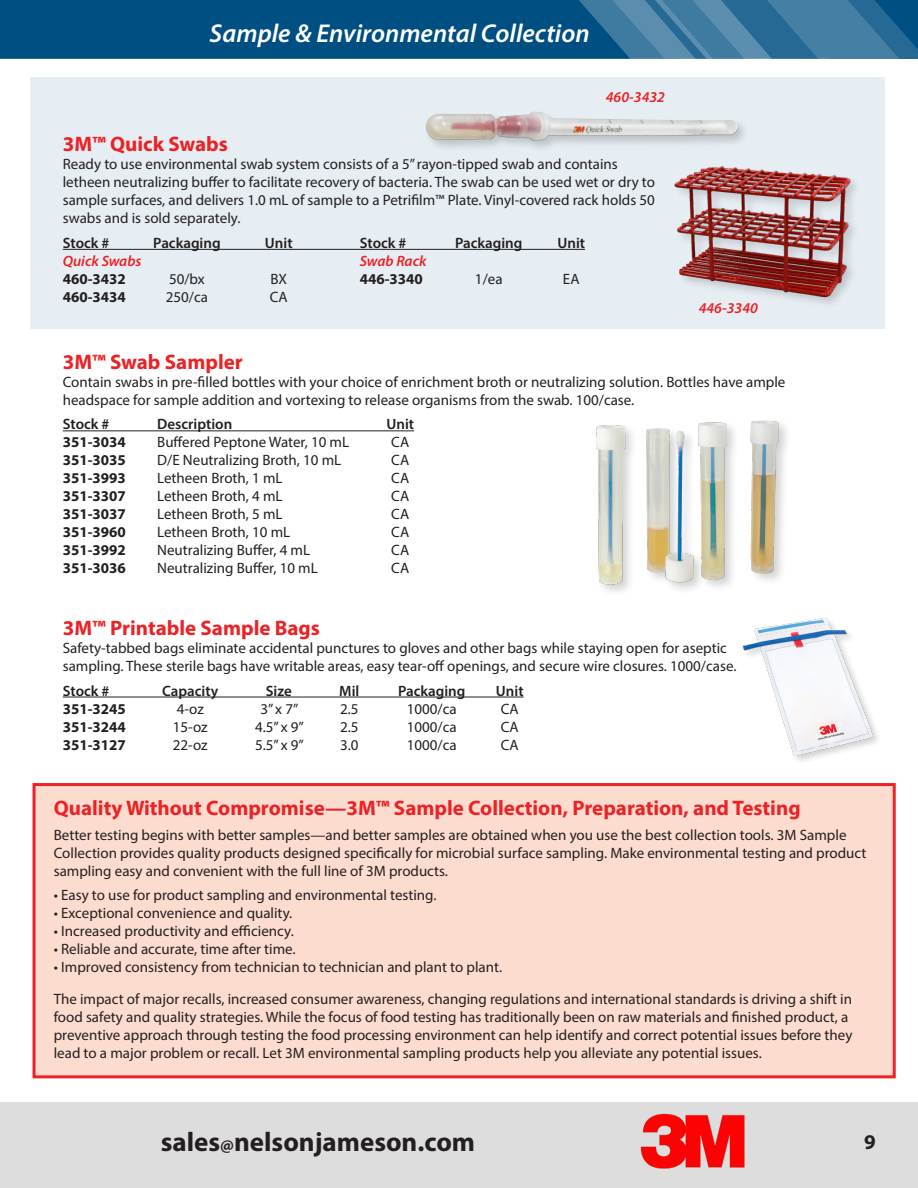
<style>
.page{position:relative;width:918px;height:1188px;background:#fff}
.page>*{position:absolute;margin:0;border:0;box-sizing:border-box;transform-origin:0 0}
.t1{font:700 27px "Myriad Pro";color:#231f20}
.Product_Title{font:italic 600 25.8px "Myriad Pro";color:#fff}
.Product_Title-2{font:700 21px "Myriad Pro";color:#eb2226}
.t2{font:700 21px "Myriad Pro";color:#231f20}
.Body{font:15px/18px "Myriad Pro";color:#231f20}
.Chart_Data{font:15px "Myriad Pro";color:#231f20}
.Chart_Data-2{font:700 15px "Myriad Pro";color:#231f20}
.Chart_Title{font:600 15px "Myriad Pro";color:#231f20}
.Subheading{font:italic 600 15px "Myriad Pro";color:#eb2226}
.s1{font-size:18px}
</style>
<div class="page">
<div style="left:0;top:0;width:572px;height:59px;background:#004f83"></div>
<svg style="left:572px;top:0;width:346px;height:59px;background:#37749d"></svg>
<div style="left:0;top:1102px;width:918px;height:86px;background:#dedddd"></div>
<div style="left:30px;top:77px;width:855px;height:251px;background:#e6edf3"></div>
<img style="left:640px;top:1113px;width:105px;height:56px">
<div style="left:33px;top:783px;width:863px;height:295px;background:#fcdccf;border:3px solid #eb2226"></div>
<img style="left:742px;top:618px;width:136px;height:143px">
<hr style="left:63px;top:697px;width:461px;height:1px;background:#231f20">
<hr style="left:63px;top:430px;width:351px;height:1px;background:#231f20">
<img style="left:596px;top:420px;width:190px;height:167px">
<hr style="left:63px;top:249px;width:522px;height:1px;background:#231f20">
<img style="left:674px;top:166px;width:181px;height:134px">
<div style="left:424px;top:109px;width:326px;height:44px;background:#231f20;opacity:.2"></div>
<img style="left:426px;top:112px;width:312px;height:30px">
<p class="Product_Title" style="left:210px;top:16px;width:382px">Sample &amp; Environmental Collection</p>
<p class="Subheading" style="left:606px;top:87px;width:61px">460-3432</p>
<p class="Product_Title-2" style="left:63px;top:130px;width:167px">3M™ Quick Swabs</p>
<p class="Body" style="left:63px;top:155px;width:594px">Ready to use environmental swab system consists of a 5” rayon-tipped swab and contains letheen neutralizing buffer to facilitate recovery of bacteria. The swab can be used wet or dry to sample surfaces, and delivers 1.0 mL of sample to a Petrifilm™ Plate. Vinyl-covered rack holds 50 swabs and is sold separately.</p>
<p class="Chart_Title" style="left:63px;top:233px;width:48px">Stock #</p>
<p class="Chart_Title" style="left:153px;top:233px;width:69px">Packaging</p>
<p class="Chart_Title" style="left:265px;top:233px;width:29px">Unit</p>
<p class="Chart_Title" style="left:360px;top:233px;width:48px">Stock #</p>
<p class="Chart_Title" style="left:455px;top:233px;width:69px">Packaging</p>
<p class="Chart_Title" style="left:557px;top:233px;width:29px">Unit</p>
<p class="Subheading" style="left:63px;top:251px;width:80px">Quick Swabs</p>
<p class="Subheading" style="left:360px;top:251px;width:68px">Swab Rack</p>
<p class="Chart_Data-2" style="left:63px;top:269px;width:65px">460-3432</p>
<p class="Chart_Data" style="left:169px;top:270px;width:37px">50/bx</p>
<p class="Chart_Data" style="left:270px;top:270px;width:18px">BX</p>
<p class="Chart_Data-2" style="left:360px;top:269px;width:65px">446-3340</p>
<p class="Chart_Data" style="left:475px;top:270px;width:29px">1/ea</p>
<p class="Chart_Data" style="left:563px;top:270px;width:18px">EA</p>
<p class="Chart_Data-2" style="left:63px;top:287px;width:65px">460-3434</p>
<p class="Chart_Data" style="left:166px;top:288px;width:44px">250/ca</p>
<p class="Chart_Data" style="left:270px;top:288px;width:19px">CA</p>
<p class="Subheading" style="left:699px;top:298px;width:61px">446-3340</p>
<p class="Product_Title-2" style="left:63px;top:348px;width:182px">3M™ Swab Sampler</p>
<p class="Body" style="left:63px;top:372px;width:724px">Contain swabs in pre-filled bottles with your choice of enrichment broth or neutralizing solution. Bottles have ample headspace for sample addition and vortexing to release organisms from the swab. 100/case.</p>
<p class="Chart_Title" style="left:63px;top:415px;width:48px">Stock #</p>
<p class="Chart_Title" style="left:157px;top:415px;width:77px">Description</p>
<p class="Chart_Title" style="left:386px;top:415px;width:29px">Unit</p>
<p class="Chart_Data-2" style="left:63px;top:433px;width:65px">351-3034</p>
<p class="Chart_Data" style="left:157px;top:433px;width:193px">Buffered Peptone Water, 10 mL</p>
<p class="Chart_Data" style="left:391px;top:433px;width:19px">CA</p>
<p class="Chart_Data-2" style="left:63px;top:451px;width:65px">351-3035</p>
<p class="Chart_Data" style="left:157px;top:451px;width:186px">D/E Neutralizing Broth, 10 mL</p>
<p class="Chart_Data" style="left:391px;top:451px;width:19px">CA</p>
<p class="Chart_Data-2" style="left:63px;top:469px;width:65px">351-3993</p>
<p class="Chart_Data" style="left:157px;top:469px;width:127px">Letheen Broth, 1 mL</p>
<p class="Chart_Data" style="left:391px;top:469px;width:19px">CA</p>
<p class="Chart_Data-2" style="left:63px;top:487px;width:65px">351-3307</p>
<p class="Chart_Data" style="left:157px;top:487px;width:127px">Letheen Broth, 4 mL</p>
<p class="Chart_Data" style="left:391px;top:487px;width:19px">CA</p>
<p class="Chart_Data-2" style="left:63px;top:505px;width:65px">351-3037</p>
<p class="Chart_Data" style="left:157px;top:505px;width:127px">Letheen Broth, 5 mL</p>
<p class="Chart_Data" style="left:391px;top:505px;width:19px">CA</p>
<p class="Chart_Data-2" style="left:63px;top:523px;width:65px">351-3960</p>
<p class="Chart_Data" style="left:157px;top:523px;width:135px">Letheen Broth, 10 mL</p>
<p class="Chart_Data" style="left:391px;top:523px;width:19px">CA</p>
<p class="Chart_Data-2" style="left:63px;top:541px;width:65px">351-3992</p>
<p class="Chart_Data" style="left:157px;top:541px;width:154px">Neutralizing Buffer, 4 mL</p>
<p class="Chart_Data" style="left:391px;top:541px;width:19px">CA</p>
<p class="Chart_Data-2" style="left:63px;top:559px;width:65px">351-3036</p>
<p class="Chart_Data" style="left:157px;top:559px;width:162px">Neutralizing Buffer, 10 mL</p>
<p class="Chart_Data" style="left:391px;top:559px;width:19px">CA</p>
<p class="Product_Title-2" style="left:63px;top:614px;width:259px">3M™ Printable Sample Bags</p>
<p class="Body" style="left:63px;top:639px;width:675px">Safety-tabbed bags eliminate accidental punctures to gloves and other bags while staying open for aseptic sampling. These sterile bags have writable areas, easy tear-off openings, and secure wire closures. 1000/case.</p>
<p class="Chart_Title" style="left:63px;top:681px;width:48px">Stock #</p>
<p class="Chart_Title" style="left:162px;top:681px;width:58px">Capacity</p>
<p class="Chart_Title" style="left:266px;top:681px;width:28px">Size</p>
<p class="Chart_Title" style="left:339px;top:681px;width:22px">Mil</p>
<p class="Chart_Title" style="left:398px;top:681px;width:69px">Packaging</p>
<p class="Chart_Title" style="left:496px;top:681px;width:29px">Unit</p>
<p class="Chart_Data-2" style="left:63px;top:699px;width:65px">351-3245</p>
<p class="Chart_Data" style="left:177px;top:699px;width:29px">4-oz</p>
<p class="Chart_Data" style="left:260px;top:699px;width:40px">3” x 7”</p>
<p class="Chart_Data" style="left:340px;top:699px;width:20px">2.5</p>
<p class="Chart_Data" style="left:407px;top:699px;width:51px">1000/ca</p>
<p class="Chart_Data" style="left:501px;top:699px;width:19px">CA</p>
<p class="Chart_Data-2" style="left:63px;top:717px;width:65px">351-3244</p>
<p class="Chart_Data" style="left:173px;top:717px;width:36px">15-oz</p>
<p class="Chart_Data" style="left:255px;top:717px;width:50px">4.5” x 9”</p>
<p class="Chart_Data" style="left:340px;top:717px;width:20px">2.5</p>
<p class="Chart_Data" style="left:407px;top:717px;width:51px">1000/ca</p>
<p class="Chart_Data" style="left:501px;top:717px;width:19px">CA</p>
<p class="Chart_Data-2" style="left:63px;top:735px;width:65px">351-3127</p>
<p class="Chart_Data" style="left:173px;top:735px;width:36px">22-oz</p>
<p class="Chart_Data" style="left:255px;top:735px;width:50px">5.5” x 9”</p>
<p class="Chart_Data" style="left:340px;top:735px;width:20px">3.0</p>
<p class="Chart_Data" style="left:407px;top:735px;width:51px">1000/ca</p>
<p class="Chart_Data" style="left:501px;top:735px;width:19px">CA</p>
<p class="Product_Title-2" style="left:54px;top:794px;width:748px">Quality Without Compromise—3M™ Sample Collection, Preparation, and Testing</p>
<p class="Body" style="left:54px;top:825px;width:814px">Better testing begins with better samples—and better samples are obtained when you use the best collection tools. 3M Sample<br>Collection provides quality products designed specifically for microbial surface sampling. Make environmental testing and product sampling easy and convenient with the full line of 3M products.</p>
<p class="Body" style="left:54px;top:886px;width:384px">• Easy to use for product sampling and environmental testing.</p>
<p class="Body" style="left:54px;top:904px;width:240px">• Exceptional convenience and quality.</p>
<p class="Body" style="left:54px;top:922px;width:242px">• Increased productivity and efficiency.</p>
<p class="Body" style="left:54px;top:940px;width:243px">• Reliable and accurate, time after time.</p>
<p class="Body" style="left:54px;top:958px;width:450px">• Improved consistency from technician to technician and plant to plant.</p>
<p class="Body" style="left:54px;top:990px;width:800px">The impact of major recalls, increased consumer awareness, changing regulations and international standards is driving a shift in food safety and quality strategies. While the focus of food testing has traditionally been on raw materials and finished product, a preventive approach through testing the food processing environment can help identify and correct potential issues before they lead to a major problem or recall. Let 3M environmental sampling products help you alleviate any potential issues.</p>
<h1 class="t1" style="left:161px;top:1125px;width:316px">sales<span class="s1">@</span>nelsonjameson.com</h1>
<h3 class="t2" style="left:864px;top:1128px;width:13px">9</h3>
</div>
